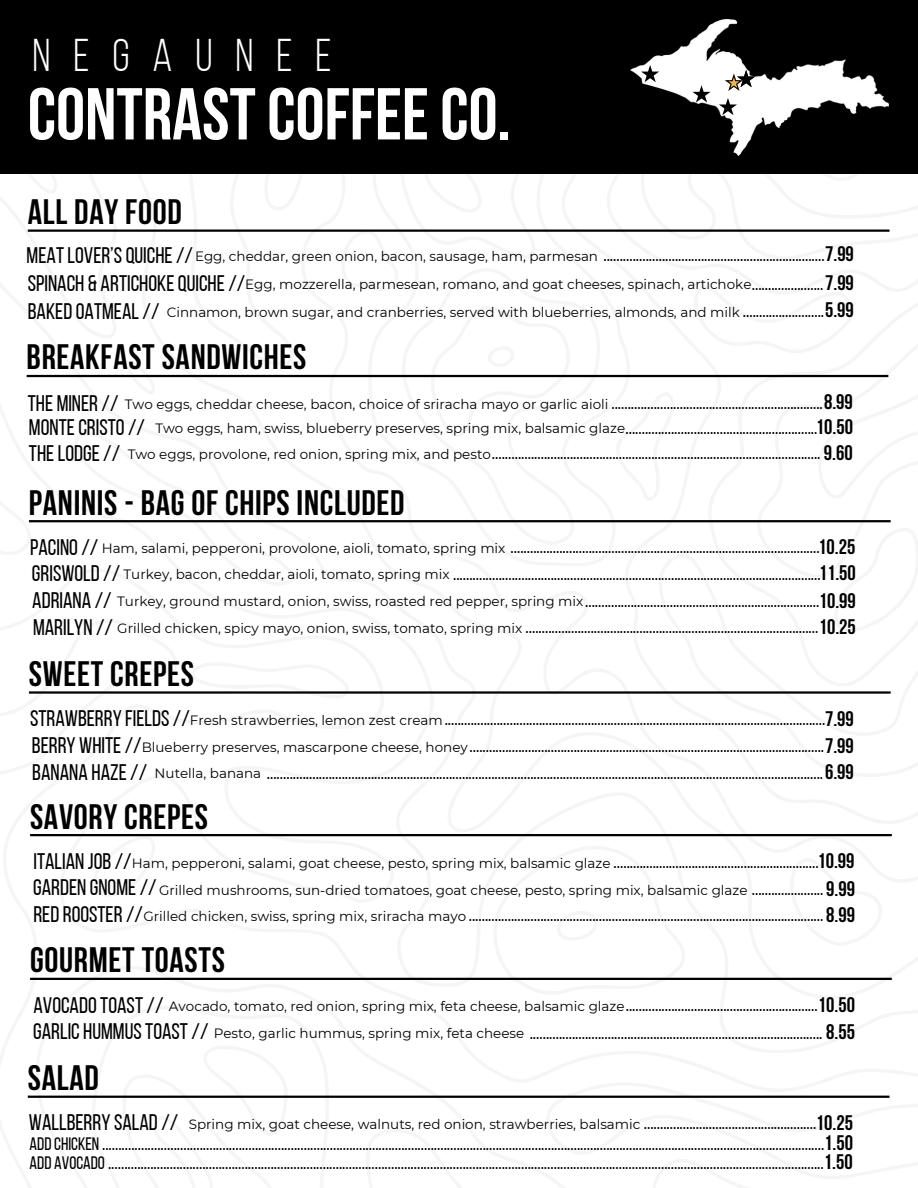
<style>
.page{position:relative;width:918px;height:1188px;background:#fff}
.page>*{position:absolute;margin:0;border:0;box-sizing:border-box;transform-origin:0 0}
.t1{font:73.35px "Bebas Neue Cyrillic";color:#fff}
.t2{font:45.75px "Bebas Neue";letter-spacing:.5em;color:#fff}
.t3{font:700 35.25px "Bebas Neue";letter-spacing:.02em;color:#000}
.t4{font:22.5px "Bebas Neue";color:#000}
.t5{font:21px "Bebas Neue";color:#000}
.t6{font:18px "Bebas Neue";color:#000}
.t7{font:13.5px "Montserrat";color:#000}
.s1{font-weight:700}
</style>
<div class="page">
<svg style="left:185px;top:229px;width:122px;height:1px"></svg>
<svg style="left:640px;top:229px;width:250px;height:1px"></svg>
<svg style="left:74px;top:522px;width:221px;height:1px"></svg>
<svg style="left:93px;top:836px;width:62px;height:1px"></svg>
<svg style="left:128px;top:374px;width:27px;height:4px"></svg>
<svg style="left:341px;top:229px;width:195px;height:1px"></svg>
<svg style="left:122px;top:1095px;width:768px;height:1px"></svg>
<svg style="left:402px;top:374px;width:199px;height:149px"></svg>
<svg style="left:694px;top:374px;width:197px;height:149px"></svg>
<svg style="left:491px;top:977px;width:196px;height:1px"></svg>
<svg style="left:430px;top:374px;width:144px;height:65px"></svg>
<div style="left:0;top:0;width:918px;height:174px;background:#000"></div>
<hr style="left:28px;top:230px;width:862px;height:2px;background:#000">
<hr style="left:27px;top:375px;width:861px;height:2px;background:#000">
<hr style="left:29px;top:520px;width:862px;height:2px;background:#000">
<hr style="left:29px;top:691px;width:862px;height:3px;background:#000">
<hr style="left:30px;top:834px;width:862px;height:2px;background:#000">
<hr style="left:30px;top:978px;width:862px;height:2px;background:#000">
<hr style="left:28px;top:1096px;width:862px;height:2px;background:#000">
<img style="left:631px;top:19px;width:257px;height:136px">
<svg style="left:725px;top:70px;width:30px;height:21px"></svg>
<svg style="left:719px;top:98px;width:18px;height:17px"></svg>
<svg style="left:692px;top:85px;width:19px;height:18px"></svg>
<svg style="left:641px;top:65px;width:18px;height:17px"></svg>
<p class="t2" style="left:33px;top:36px;width:300px">NEGAUNEE</p>
<p class="t1" style="left:28px;top:84px;width:485px">CONTRASTCOFFEECO.</p>
<p class="t3" style="left:28px;top:198px;width:156px">ALL DAY FOOD</p>
<h2 class="t4" style="left:27px;top:246px;width:168px">MEATLOVER’SQUICHE//</h2>
<h1 class="t7" style="left:195px;top:248px;width:405px">Egg, cheddar, green onion, bacon, sausage, ham, parmesan</h1>
<h3 class="t5" style="left:603px;top:246px;width:252px">....................................................................<span class="s1">7.99</span></h3>
<h5 class="t4" style="left:28px;top:274px;width:219px">SPINACH &amp; ARTICHOKEQUICHE//</h5>
<h4 class="t7" style="left:245px;top:276px;width:508px">Egg, mozzerella, parmesean, romano, and goat cheeses, spinach, artichoke</h4>
<p class="t5" style="left:752px;top:274px;width:104px">......................<span class="s1">7.99</span></p>
<h5 class="t4" style="left:28px;top:302px;width:133px">BAKEDOATMEAL//</h5>
<p class="t7" style="left:167px;top:304px;width:575px">Cinnamon, brown sugar, and cranberries, served with blueberries, almonds, and milk</p>
<p class="t5" style="left:743px;top:301px;width:113px">.........................<span class="s1">5.99</span></p>
<h5 class="t3" style="left:27px;top:343px;width:281px">BREAKFAST SANDWICHES</h5>
<p class="t4" style="left:28px;top:394px;width:92px">THE MINER//</p>
<h4 class="t7" style="left:125px;top:396px;width:485px">Two eggs, cheddar cheese, bacon, choice of sriracha mayo or garlic aioli</h4>
<p class="t5" style="left:611px;top:393px;width:243px">.................................................................<span class="s1">8.99</span></p>
<h3 class="t4" style="left:29px;top:419px;width:118px">MONTECRISTO //</h3>
<h5 class="t7" style="left:155px;top:420px;width:471px">Two eggs, ham, swiss, blueberry preserves, spring mix, balsamic glaze</h5>
<p class="t5" style="left:625px;top:419px;width:229px">...........................................................<span class="s1">10.50</span></p>
<h4 class="t4" style="left:29px;top:444px;width:93px">THELODGE//</h4>
<p class="t7" style="left:128px;top:445px;width:365px">Two eggs, provolone, red onion, spring mix, and pesto</p>
<h5 class="t5" style="left:492px;top:443px;width:362px">..................................................................................................... <span class="s1">9.60</span></h5>
<p class="t3" style="left:29px;top:488px;width:377px">PANINIS - BAG OF CHIPS INCLUDED</p>
<h4 class="t4" style="left:30px;top:538px;width:70px">PACINO //</h4>
<p class="t7" style="left:102px;top:540px;width:405px">Ham, salami, pepperoni, provolone, aioli, tomato, spring mix</p>
<h5 class="t5" style="left:511px;top:537px;width:346px">...............................................................................................<span class="s1">10.25</span></h5>
<p class="t4" style="left:32px;top:565px;width:90px">GRISWOLD//</p>
<h4 class="t7" style="left:124px;top:566px;width:328px">Turkey, bacon, cheddar, aioli, tomato, spring mix</h4>
<p class="t5" style="left:453px;top:564px;width:404px">.................................................................................................................<span class="s1">11.50</span></p>
<h3 class="t4" style="left:32px;top:592px;width:81px">ADRIANA //</h3>
<h5 class="t7" style="left:117px;top:593px;width:468px">Turkey, ground mustard, onion, swiss, roasted red pepper, spring mix</h5>
<p class="t5" style="left:585px;top:592px;width:272px">........................................................................<span class="s1">10.99</span></p>
<h4 class="t4" style="left:33px;top:619px;width:82px">MARILYN //</h4>
<p class="t7" style="left:117px;top:620px;width:407px">Grilled chicken, spicy mayo, onion, swiss, tomato, spring mix</p>
<h5 class="t5" style="left:526px;top:618px;width:332px">..........................................................................................<span class="s1">10.25</span></h5>
<p class="t3" style="left:29px;top:659px;width:166px">SWEET CREPES</p>
<h5 class="t4" style="left:30px;top:709px;width:161px">STRAWBERRY FIELDS//</h5>
<p class="t7" style="left:190px;top:712px;width:255px">Fresh strawberries, lemon zest cream</p>
<h4 class="t5" style="left:445px;top:709px;width:411px">.....................................................................................................................<span class="s1">7.99</span></h4>
<p class="t4" style="left:32px;top:736px;width:111px">BERRY WHITE//</p>
<h3 class="t7" style="left:142px;top:739px;width:328px">Blueberry preserves, mascarpone cheese, honey</h3>
<h5 class="t5" style="left:470px;top:737px;width:386px">.............................................................................................................<span class="s1">7.99</span></h5>
<p class="t4" style="left:32px;top:763px;width:116px">BANANA HAZE//</p>
<h4 class="t7" style="left:155px;top:765px;width:108px">Nutella, banana</h4>
<p class="t5" style="left:267px;top:763px;width:589px">...........................................................................................................................................................................<span class="s1">6.99</span></p>
<p class="t3" style="left:30px;top:802px;width:179px">SAVORY CREPES</p>
<h5 class="t4" style="left:33px;top:852px;width:100px">ITALIAN JOB//</h5>
<p class="t7" style="left:132px;top:854px;width:480px">Ham, pepperoni, salami, goat cheese, pesto, spring mix, balsamic glaze</p>
<h4 class="t5" style="left:614px;top:852px;width:242px">...............................................................<span class="s1">10.99</span></h4>
<p class="t4" style="left:33px;top:878px;width:125px">GARDEN GNOME //</p>
<h3 class="t7" style="left:159px;top:881px;width:590px">Grilled mushrooms, sun-dried tomatoes, goat cheese, pesto, spring mix, balsamic glaze</h3>
<h5 class="t5" style="left:752px;top:879px;width:105px">......................<span class="s1">9.99</span></h5>
<p class="t4" style="left:33px;top:905px;width:111px">REDROOSTER//</p>
<h4 class="t7" style="left:143px;top:908px;width:324px">Grilled chicken, swiss, spring mix, sriracha mayo</h4>
<p class="t5" style="left:469px;top:905px;width:388px">.............................................................................................................<span class="s1">8.99</span></p>
<p class="t3" style="left:30px;top:946px;width:196px">GOURMET TOASTS</p>
<h5 class="t4" style="left:33px;top:996px;width:132px">AVOCADOTOAST//</h5>
<p class="t7" style="left:169px;top:998px;width:457px">Avocado, tomato, red onion, spring mix, feta cheese, balsamic glaze</p>
<h4 class="t5" style="left:626px;top:996px;width:231px">...........................................................<span class="s1">10.50</span></h4>
<p class="t4" style="left:33px;top:1022px;width:177px">GARLIC HUMMUSTOAST//</p>
<h3 class="t7" style="left:214px;top:1025px;width:312px">Pesto, garlic hummus, spring mix, feta cheese</h3>
<h5 class="t5" style="left:530px;top:1023px;width:327px">.......................................................................................... <span class="s1">8.55</span></h5>
<p class="t3" style="left:28px;top:1064px;width:73px">SALAD</p>
<h5 class="t4" style="left:29px;top:1114px;width:151px">WALLBERRY SALAD//</h5>
<p class="t7" style="left:189px;top:1116px;width:453px">Spring mix, goat cheese, walnuts, red onion, strawberries, balsamic</p>
<h4 class="t5" style="left:644px;top:1114px;width:211px">.....................................................<span class="s1">10.25</span></h4>
<h3 class="t6" style="left:30px;top:1137px;width:71px">ADD CHICKEN</h3>
<h5 class="t5" style="left:102px;top:1134px;width:752px">..............................................................................................................................................................................................................................<span class="s1">1.50</span></h5>
<h4 class="t6" style="left:30px;top:1155px;width:77px">ADD AVOCADO</h4>
<h6 class="t5" style="left:108px;top:1153px;width:746px">............................................................................................................................................................................................................................<span class="s1">1.50</span></h6>
</div>
